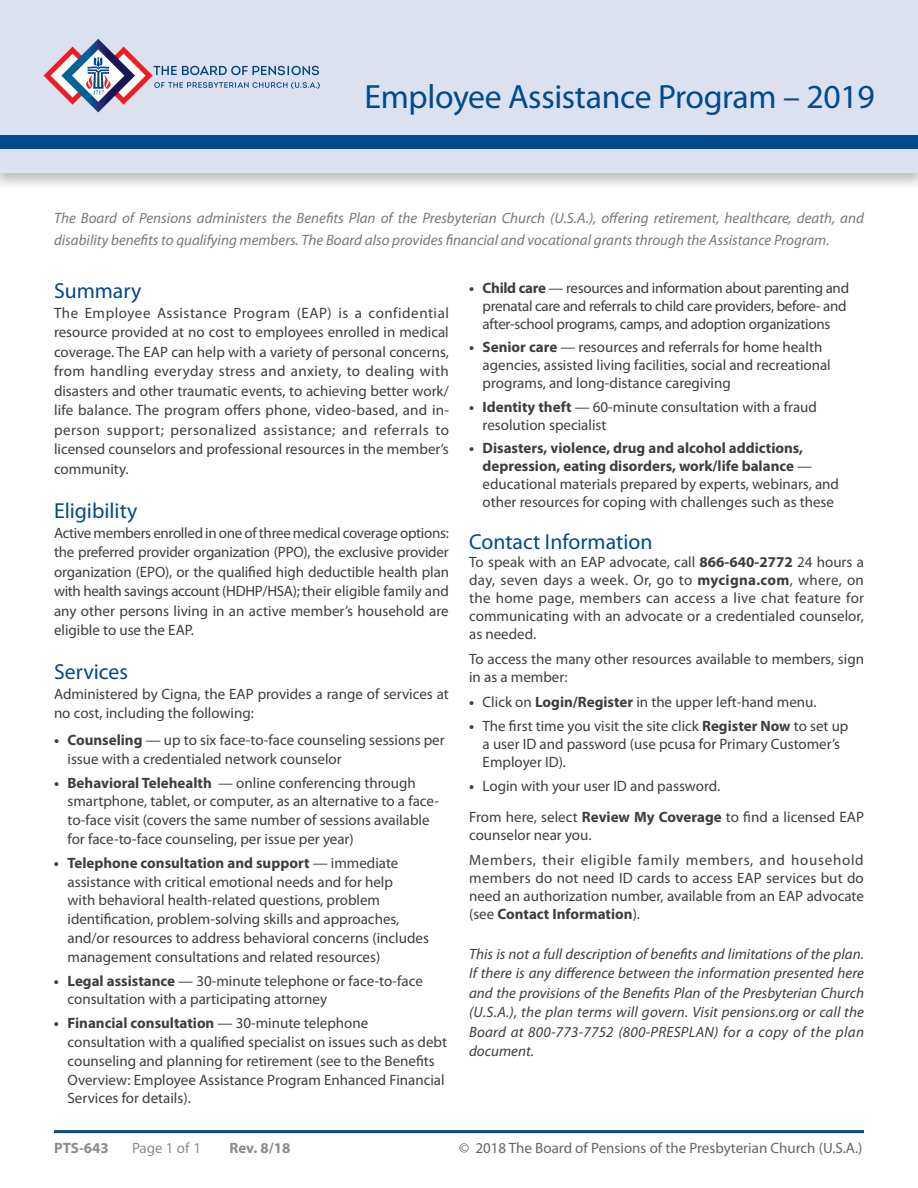
<style>
.page{position:relative;width:918px;height:1188px;background:#fff}
.page>*{position:absolute;margin:0;border:0;box-sizing:border-box;transform-origin:0 0}
.t1{font:33.75px "Myriad Pro";letter-spacing:-.01em;color:#004a8d}
.t2{font:21.75px "Myriad Pro";color:#004a8d}
.t3{font:15px/18px "Myriad Pro";color:#3e3e3f}
.t4{font:italic 15px/19.5px "Myriad Pro";letter-spacing:.015em;color:#3e3e3f;text-align:justify}
.t5{font:italic 15px/21.8px "Myriad Pro";color:#76787b}
.t6{font:15px/18px "Myriad Pro";letter-spacing:-.02em;color:#3e3e3f}
.t7{font:15px/24.8px "Myriad Pro";letter-spacing:.045em;color:#3e3e3f}
.t8{font:15px "Myriad Pro";color:#656568}
.t9{font:700 15px "Myriad Pro";color:#8a8c8f}
.t10{font:15px "Myriad Pro";color:#8a8c8f}
.s1{font-weight:700}
</style>
<div class="page">
<hr style="left:54px;top:1130px;width:810px;height:3px;background:#004a8d">
<div style="left:0;top:0;width:918px;height:191px;background:#231f20;opacity:.3"></div>
<div style="left:0;top:0;width:918px;height:172px;background:#dce1ef"></div>
<div style="left:0;top:135px;width:918px;height:14px;background:#004a8d"></div>
<svg style="left:44px;top:39px;width:276px;height:73px"></svg>
<h1 class="t1" style="left:364px;top:76px;width:512px">Employee Assistance Program – 2019</h1>
<p class="t5" style="left:54px;top:207px;width:812px">The Board of Pensions administers the Benefits Plan of the Presbyterian Church (U.S.A.), offering retirement, healthcare, death, and disability benefits to qualifying members. The Board also provides financial and vocational grants through the Assistance Program.</p>
<h2 class="t2" style="left:54px;top:278px;width:89px">Summary</h2>
<p class="t3" style="left:54px;top:303px;width:397px;line-height:19.5px;text-align:justify">The Employee Assistance Program (EAP) is a confidential resource provided at no cost to employees enrolled in medical coverage. The EAP can help with a variety of personal concerns, from handling everyday stress and anxiety, to dealing with disasters and other traumatic events, to achieving better work/ life balance. The program offers phone, video-based, and in&shy;person support; personalized assistance; and referrals to licensed counselors and professional resources in the member’s community.</p>
<h2 class="t2" style="left:54px;top:497px;width:85px">Eligibility</h2>
<p class="t3" style="left:54px;top:523px;width:397px;line-height:19.5px;text-align:justify">Active members enrolled in one of three medical coverage options: the preferred provider organization (PPO), the exclusive provider organization (EPO), or the qualified high deductible health plan with health savings account (HDHP/HSA); their eligible family and any other persons living in an active member’s household are eligible to use the EAP.</p>
<h2 class="t2" style="left:54px;top:659px;width:76px">Services</h2>
<p class="t3" style="left:54px;top:684px;width:396px;line-height:19.5px">Administered by Cigna, the EAP provides a range of services at no cost, including the following:</p>
<p class="t3" style="left:68px;top:730px;width:379px;line-height:18.8px;text-indent:-14px"><span class="s1">• Counseling</span> — up to six face-to-face counseling sessions per issue with a credentialed network counselor</p>
<p class="t3" style="left:67px;top:773px;width:373px;line-height:18.8px;text-indent:-13px"><span class="s1">• Behavioral Telehealth</span> — online conferencing through smartphone, tablet, or computer, as an alternative to a face&shy;to-face visit (covers the same number of sessions available for face-to-face counseling, per issue per year)</p>
<p class="t3" style="left:67px;top:853px;width:363px;line-height:18.8px;text-indent:-14px"><span class="s1">• Telephone consultation and support</span> — immediate assistance with critical emotional needs and for help<br>with behavioral health-related questions, problem identification, problem-solving skills and approaches, and/or resources to address behavioral concerns (includes management consultations and related resources)</p>
<p class="t3" style="left:67px;top:971px;width:357px;line-height:18.8px;text-indent:-14px"><span class="s1">• Legal assistance</span> — 30-minute telephone or face-to-face consultation with a participating attorney</p>
<p class="t3" style="left:67px;top:1014px;width:381px;line-height:18.8px;text-indent:-14px"><span class="s1">• Financial consultation</span> — 30-minute telephone consultation with a qualified specialist on issues such as debt counseling and planning for retirement (see to the Benefits Overview: Employee Assistance Program Enhanced Financial Services for details).</p>
<p class="t6" style="left:483px;top:279px;width:368px;text-indent:-14px"><span class="s1">• Child care</span> — resources and information about parenting and prenatal care and referrals to child care providers, before- and after-school programs, camps, and adoption organizations</p>
<p class="t3" style="left:483px;top:338px;width:350px;text-indent:-14px"><span class="s1">• Senior care</span> — resources and referrals for home health agencies, assisted living facilities, social and recreational programs, and long-distance caregiving</p>
<p class="t3" style="left:483px;top:397px;width:336px;text-indent:-14px"><span class="s1">• Identity theft</span> — 60-minute consultation with a fraud resolution specialist</p>
<p class="t3" style="left:483px;top:439px;width:358px;text-indent:-14px"><span class="s1">• Disasters, violence, drug and alcohol addictions, depression, eating disorders, work/life balance</span> — educational materials prepared by experts, webinars, and other resources for coping with challenges such as these</p>
<h2 class="t2" style="left:469px;top:528px;width:185px">Contact Information</h2>
<p class="t3" style="left:469px;top:553px;width:397px;text-align:justify">To speak with an EAP advocate, call <span class="s1">866-640-2772</span> 24 hours a day, seven days a week. Or, go to <span class="s1">mycigna.com</span>, where, on the home page, members can access a live chat feature for communicating with an advocate or a credentialed counselor, as needed.</p>
<p class="t3" style="left:469px;top:649px;width:396px">To access the many other resources available to members, sign in as a member:</p>
<p class="t3" style="left:469px;top:693px;width:349px"><span class="s1">•</span> Click on <span class="s1">Login/Register</span> in the upper left-hand menu.</p>
<p class="t3" style="left:483px;top:716px;width:367px;text-indent:-14px"><span class="s1">•</span> The first time you visit the site click <span class="s1">Register Now</span> to set up a user ID and password (use pcusa for Primary Customer’s<br>Employer ID).</p>
<p class="t3" style="left:469px;top:770px;width:396px;line-height:31.5px"><span class="s1">•</span> Login with your user ID and password.<br>From here, select <span class="s1">Review My Coverage</span> to find a licensed EAP</p>
<p class="t7" style="left:469px;top:822px;width:396px">counselor near you.<br>Members, their eligible family members, and household</p>
<p class="t3" style="left:469px;top:869px;width:396px;text-align:justify">members do not need ID cards to access EAP services but do need an authorization number, available from an EAP advocate (see <span class="s1">Contact Information</span>).</p>
<p class="t4" style="left:469px;top:944px;width:397px">This is not a full description of benefits and limitations of the plan.<br>If there is any difference between the information presented here and the provisions of the Benefits Plan of the Presbyterian Church (U.S.A.), the plan terms will govern. Visit pensions.org or call the Board at 800-773-7752 (800-PRESPLAN) for a copy of the plan document.</p>
<p class="t9" style="left:54px;top:1139px;width:56px">PTS-643</p>
<p class="t10" style="left:132px;top:1139px;width:71px">Page 1 of 1</p>
<p class="t9" style="left:230px;top:1139px;width:62px">Rev. 8/18</p>
<p class="t8" style="left:459px;top:1139px;width:405px">© 2018 The Board of Pensions of the Presbyterian Church (U.S.A.)</p>
</div>
